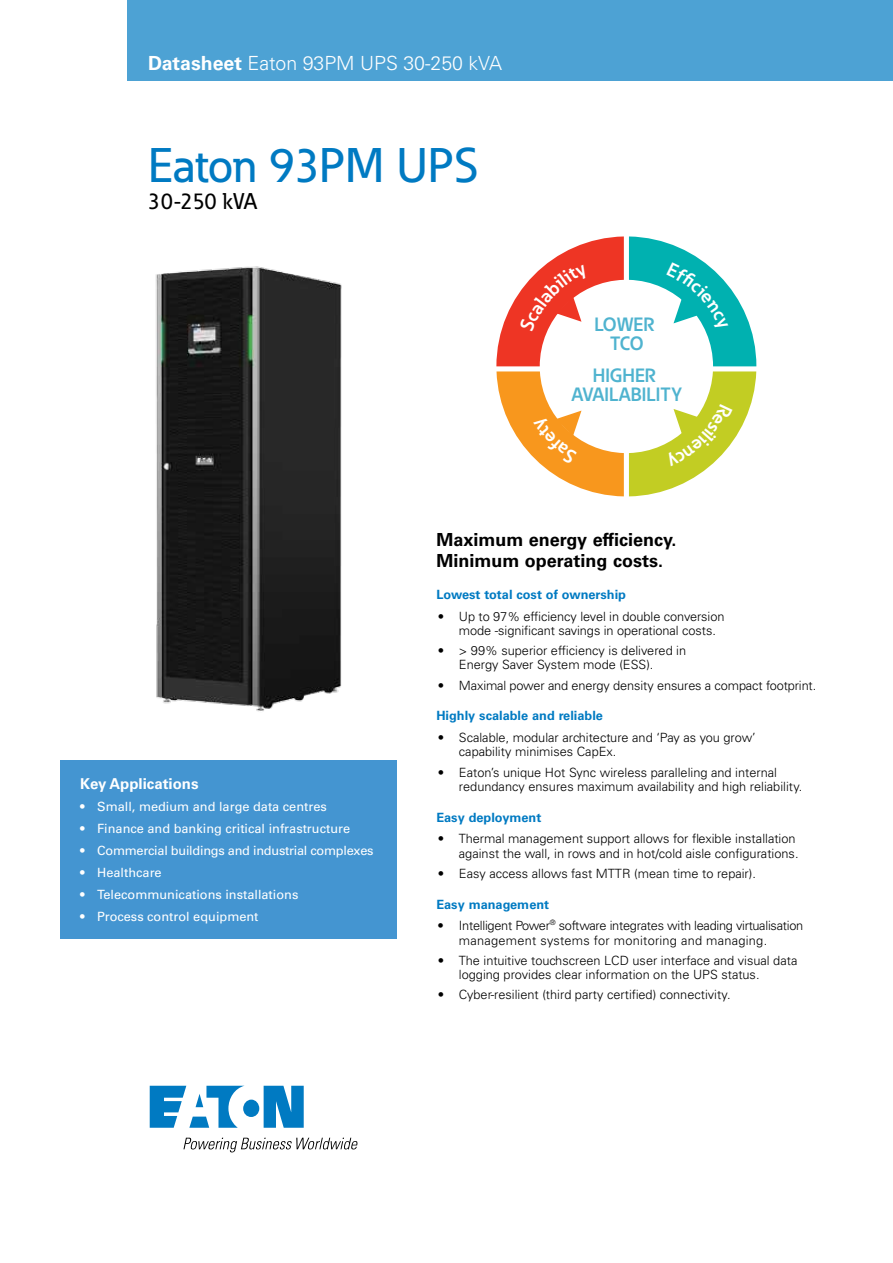
<style>
.page{position:relative;width:893px;height:1263px;background:#fff}
.page>*{position:absolute;margin:0;border:0;box-sizing:border-box;transform-origin:0 0}
.t1{font:500 48px "Eaton";color:#007ac2}
.t2{font:500 22.5px "Eaton";color:#000}
.t3{font:300 19.5px "Univers LT Std";color:#fff}
.t4{font:700 19.05px/19px "Eaton";color:#4fb3cf;text-align:center}
.t5{font:700 19.05px/19px "Eaton";letter-spacing:-.02em;color:#4fb3cf;text-align:center}
.t6{font:700 18px/21px "Univers LT Std";color:#000}
.t7{font:700 15px "Univers LT Std";color:#fff}
.t8{font:300 12.75px/14.2px "Univers LT Std";color:#000}
.t9{font:12.75px "Univers LT Std";color:#fff}
.t10{font:300 12.75px/14.2px "Univers LT Std";letter-spacing:-.02em;color:#000}
.t11{font:700 12.75px "Univers LT Std";color:#007ac2}
.t12{font:12.75px "Univers LT Std";letter-spacing:-.02em;color:#fff}
.s1{font-weight:700}
</style>
<div class="page">
<div style="left:127px;top:0;width:766px;height:80px;background:#4da2d4"></div>
<svg style="left:150px;top:1086px;width:154px;height:42px"></svg>
<svg style="left:183px;top:1138px;width:175px;height:14px"></svg>
<div style="left:61px;top:760px;width:336px;height:178px;background:#4495d1"></div>
<img style="left:155px;top:266px;width:187px;height:446px">
<svg style="left:496px;top:236px;width:260px;height:260px"></svg>
<h3 class="t3" style="left:148px;top:51px;width:355px"><span class="s1">Datasheet</span> Eaton 93PM UPS 30-250 kVA</h3>
<h1 class="t1" style="left:148px;top:136px;width:331px">Eaton 93PM UPS</h1>
<h2 class="t2" style="left:148px;top:187px;width:110px">30-250 kVA</h2>
<h3 class="t5" style="left:594px;top:317px;width:62px">LOWER<br>TCO</h3>
<h3 class="t4" style="left:571px;top:367px;width:112px">HIGHER<br>AVAILABILITY</h3>
<p class="t7" style="left:80px;top:774px;width:120px">Key Applications</p>
<p class="t9" style="left:80px;top:798px;width:248px">• Small, medium and large data centres</p>
<p class="t9" style="left:80px;top:821px;width:271px">• Finance and banking critical infrastructure</p>
<p class="t12" style="left:80px;top:843px;width:295px">• Commercial buildings and industrial complexes</p>
<p class="t9" style="left:80px;top:865px;width:83px">• Healthcare</p>
<p class="t9" style="left:80px;top:887px;width:220px">• Telecommunications installations</p>
<p class="t9" style="left:80px;top:909px;width:180px">• Process control equipment</p>
<h3 class="t6" style="left:436px;top:529px;width:242px">Maximum energy efficiency.<br>Minimum operating costs.</h3>
<p class="t11" style="left:436px;top:587px;width:191px">Lowest total cost of ownership</p>
<p class="t8" style="left:459px;top:609px;width:267px;text-indent:-21px">• Up to 97% efficiency level in double conversion mode -significant savings in operational costs.</p>
<p class="t8" style="left:459px;top:643px;width:229px;text-indent:-21px">• &gt; 99% superior efficiency is delivered in<br>Energy Saver System mode (ESS).</p>
<p class="t8" style="left:438px;top:678px;width:380px">• Maximal power and energy density ensures a compact footprint.</p>
<p class="t11" style="left:436px;top:708px;width:168px">Highly scalable and reliable</p>
<p class="t8" style="left:459px;top:730px;width:298px;text-indent:-21px">• Scalable, modular architecture and ‘Pay as you grow’ capability minimises CapEx.</p>
<p class="t8" style="left:459px;top:765px;width:345px;text-indent:-21px">• Eaton’s unique Hot Sync wireless paralleling and internal redundancy ensures maximum availability and high reliability.</p>
<p class="t11" style="left:436px;top:810px;width:106px">Easy deployment</p>
<p class="t8" style="left:438px;top:832px;width:362px;text-align:right">• Thermal management support allows for flexible installation against the wall, in rows and in hot/cold aisle configurations.</p>
<p class="t8" style="left:438px;top:866px;width:320px">• Easy access allows fast MTTR (mean time to repair).</p>
<p class="t11" style="left:436px;top:897px;width:114px">Easy management</p>
<p class="t10" style="left:459px;top:919px;width:346px;text-indent:-21px">• Intelligent Power<sup>®</sup> software integrates with leading virtualisation management systems for monitoring and managing.</p>
<p class="t8" style="left:459px;top:953px;width:340px;text-indent:-21px">• The intuitive touchscreen LCD user interface and visual data logging provides clear information on the UPS status.</p>
<p class="t8" style="left:438px;top:988px;width:294px">• Cyber-resilient (third party certified) connectivity.</p>
</div>
